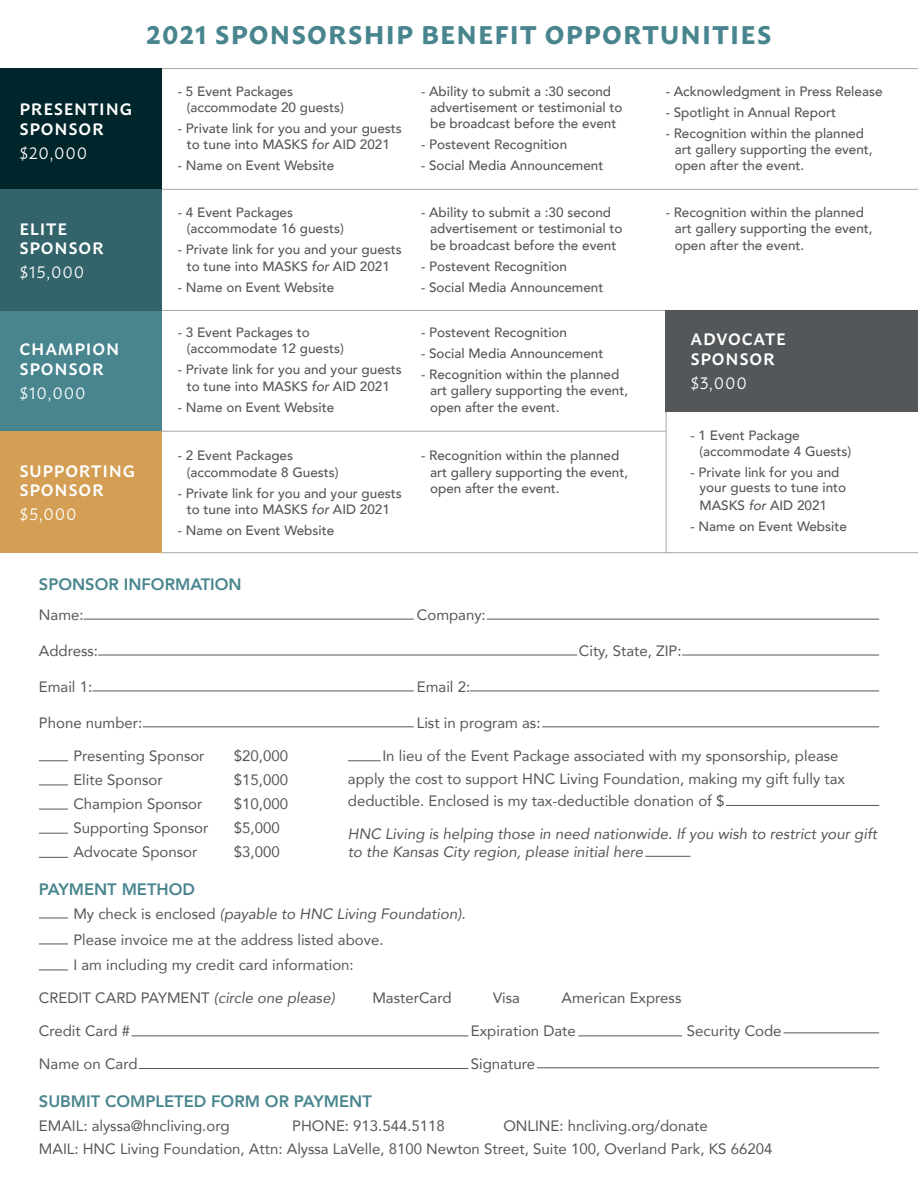
<style>
.page{position:relative;width:918px;height:1188px;background:#fff}
.page>*{position:absolute;margin:0;border:0;box-sizing:border-box;transform-origin:0 0}
.t1{font:700 25.5px "Macho";letter-spacing:.05em;color:#48858e}
.t2{font:600 16.5px/19.5px "Macho";letter-spacing:.05em;color:#fff}
.t3{font:800 16.5px "Avenir";color:#48858e}
.t4{font:16.5px "Macho";letter-spacing:.05em;color:#fff}
.t5{font:15px/22.5px "Avenir";color:#54575a}
.t6{font:italic 15px/18px "Avenir";color:#54575a}
.t7{font:500 13.5px/16.2px "Avenir";color:#54575a}
.s1{font-style:italic}
</style>
<div class="page">
<hr style="left:157px;top:68px;width:761px;height:1px;background:#a7a7a8">
<hr style="left:157px;top:189px;width:761px;height:1px;background:#a7a7a8">
<hr style="left:157px;top:310px;width:761px;height:1px;background:#a7a7a8">
<hr style="left:151px;top:431px;width:515px;height:1px;background:#a7a7a8">
<hr style="left:162px;top:552px;width:756px;height:1px;background:#a7a7a8">
<svg style="left:39px;top:918px;width:29px;height:1px"></svg>
<svg style="left:39px;top:944px;width:29px;height:1px"></svg>
<svg style="left:39px;top:970px;width:29px;height:1px"></svg>
<hr style="left:132px;top:1036px;width:336px;height:1px;background:#54575a">
<hr style="left:578px;top:1036px;width:104px;height:1px;background:#54575a">
<hr style="left:784px;top:1033px;width:95px;height:1px;background:#54575a">
<hr style="left:139px;top:1068px;width:329px;height:1px;background:#54575a">
<hr style="left:537px;top:1067px;width:342px;height:1px;background:#54575a">
<hr style="left:84px;top:619px;width:330px;height:1px;background:#54575a">
<hr style="left:487px;top:619px;width:392px;height:1px;background:#54575a">
<hr style="left:98px;top:655px;width:479px;height:1px;background:#54575a">
<hr style="left:682px;top:655px;width:197px;height:1px;background:#54575a">
<hr style="left:92px;top:691px;width:322px;height:1px;background:#54575a">
<hr style="left:470px;top:691px;width:409px;height:1px;background:#54575a">
<hr style="left:143px;top:726px;width:271px;height:1px;background:#54575a">
<hr style="left:542px;top:726px;width:337px;height:1px;background:#54575a">
<div style="left:0;top:68px;width:162px;height:122px;background:#00262c"></div>
<div style="left:0;top:310px;width:162px;height:122px;background:#48858e"></div>
<div style="left:0;top:189px;width:162px;height:122px;background:#34646b"></div>
<div style="left:0;top:432px;width:162px;height:121px;background:#d49f54"></div>
<hr style="left:666px;top:406px;width:1px;height:147px;background:#a7a7a8">
<div style="left:666px;top:310px;width:252px;height:101px;background:#54575a"></div>
<svg style="left:39px;top:760px;width:29px;height:1px"></svg>
<svg style="left:39px;top:785px;width:29px;height:1px"></svg>
<svg style="left:39px;top:809px;width:29px;height:1px"></svg>
<svg style="left:39px;top:833px;width:29px;height:1px"></svg>
<svg style="left:39px;top:857px;width:29px;height:1px"></svg>
<hr style="left:348px;top:760px;width:33px;height:1px;background:#54575a">
<hr style="left:726px;top:805px;width:153px;height:1px;background:#54575a">
<hr style="left:645px;top:856px;width:45px;height:1px;background:#54575a">
<p class="t1" style="left:147px;top:12px;width:626px">2021 SPONSORSHIP BENEFIT OPPORTUNITIES</p>
<p class="t2" style="left:20px;top:98px;width:114px">PRESENTING<br>SPONSOR</p>
<p class="t4" style="left:20px;top:139px;width:69px">$20,000</p>
<p class="t2" style="left:20px;top:217px;width:86px">ELITE<br>SPONSOR</p>
<p class="t4" style="left:20px;top:258px;width:66px">$15,000</p>
<p class="t2" style="left:20px;top:338px;width:101px">CHAMPION<br>SPONSOR</p>
<p class="t4" style="left:20px;top:379px;width:68px">$10,000</p>
<p class="t2" style="left:20px;top:460px;width:117px">SUPPORTING<br>SPONSOR</p>
<p class="t4" style="left:20px;top:500px;width:59px">$5,000</p>
<p class="t7" style="left:187px;top:82px;width:159px;text-indent:-9px">- 5 Event Packages (accommodate 20 guests)</p>
<p class="t7" style="left:178px;top:119px;width:226px;text-align:center">- Private link for you and your guests to tune into MASKS <span class="s1">for</span> AID 2021</p>
<p class="t7" style="left:178px;top:156px;width:158px">- Name on Event Website</p>
<p class="t7" style="left:187px;top:204px;width:159px;text-indent:-9px">- 4 Event Packages (accommodate 16 guests)</p>
<p class="t7" style="left:178px;top:241px;width:226px;text-align:center">- Private link for you and your guests to tune into MASKS <span class="s1">for</span> AID 2021</p>
<p class="t7" style="left:178px;top:278px;width:158px">- Name on Event Website</p>
<p class="t7" style="left:187px;top:324px;width:159px;text-indent:-9px">- 3 Event Packages to (accommodate 12 guests)</p>
<p class="t7" style="left:178px;top:361px;width:226px;text-align:center">- Private link for you and your guests to tune into MASKS <span class="s1">for</span> AID 2021</p>
<p class="t7" style="left:178px;top:398px;width:158px">- Name on Event Website</p>
<p class="t7" style="left:187px;top:447px;width:153px;text-indent:-9px">- 2 Event Packages (accommodate 8 Guests)</p>
<p class="t7" style="left:178px;top:484px;width:226px;text-align:center">- Private link for you and your guests to tune into MASKS <span class="s1">for</span> AID 2021</p>
<p class="t7" style="left:178px;top:521px;width:158px">- Name on Event Website</p>
<p class="t7" style="left:430px;top:82px;width:194px;text-indent:-9px">- Ability to submit a :30 second advertisement or testimonial to be broadcast before the event</p>
<p class="t7" style="left:421px;top:135px;width:148px">- Postevent Recognition</p>
<p class="t7" style="left:421px;top:156px;width:184px">- Social Media Announcement</p>
<p class="t7" style="left:430px;top:204px;width:194px;text-indent:-9px">- Ability to submit a :30 second advertisement or testimonial to be broadcast before the event</p>
<p class="t7" style="left:421px;top:257px;width:148px">- Postevent Recognition</p>
<p class="t7" style="left:421px;top:278px;width:184px">- Social Media Announcement</p>
<p class="t7" style="left:421px;top:324px;width:148px">- Postevent Recognition</p>
<p class="t7" style="left:421px;top:345px;width:184px">- Social Media Announcement</p>
<p class="t7" style="left:430px;top:366px;width:200px;text-indent:-9px">- Recognition within the planned art gallery supporting the event, open after the event.</p>
<p class="t7" style="left:430px;top:447px;width:200px;text-indent:-9px">- Recognition within the planned art gallery supporting the event, open after the event.</p>
<p class="t7" style="left:666px;top:82px;width:218px">- Acknowledgment in Press Release</p>
<p class="t7" style="left:666px;top:103px;width:172px">- Spotlight in Annual Report</p>
<p class="t7" style="left:675px;top:124px;width:200px;text-indent:-9px">- Recognition within the planned art gallery supporting the event, open after the event.</p>
<p class="t7" style="left:675px;top:204px;width:200px;text-indent:-9px">- Recognition within the planned art gallery supporting the event, open after the event.</p>
<p class="t2" style="left:690px;top:328px;width:97px">ADVOCATE<br>SPONSOR</p>
<p class="t4" style="left:690px;top:369px;width:58px">$3,000</p>
<p class="t7" style="left:699px;top:427px;width:153px;text-indent:-9px">- 1 Event Package (accommodate 4 Guests)</p>
<p class="t7" style="left:699px;top:464px;width:148px;line-height:15px;text-indent:-9px">- Private link for you and your guests to tune into</p>
<p class="t7" style="left:699px;top:497px;width:129px">MASKS <span class="s1">for</span> AID 2021</p>
<p class="t7" style="left:690px;top:518px;width:158px">- Name on Event Website</p>
<p class="t3" style="left:39px;top:571px;width:204px">SPONSOR INFORMATION</p>
<p class="t5" style="left:39px;top:603px;width:46px">Name:</p>
<p class="t5" style="left:417px;top:603px;width:70px">Company:</p>
<p class="t5" style="left:39px;top:639px;width:61px">Address:</p>
<p class="t5" style="left:579px;top:639px;width:104px">City, State, ZIP:</p>
<p class="t5" style="left:39px;top:675px;width:55px">Email 1:</p>
<p class="t5" style="left:417px;top:675px;width:55px">Email 2:</p>
<p class="t5" style="left:39px;top:711px;width:105px">Phone number:</p>
<p class="t5" style="left:417px;top:711px;width:125px">List in program as:</p>
<p class="t5" style="left:73px;top:744px;width:133px">Presenting Sponsor</p>
<p class="t5" style="left:234px;top:744px;width:56px">$20,000</p>
<p class="t5" style="left:73px;top:768px;width:91px">Elite Sponsor</p>
<p class="t5" style="left:234px;top:768px;width:56px">$15,000</p>
<p class="t5" style="left:73px;top:792px;width:130px">Champion Sponsor</p>
<p class="t5" style="left:234px;top:792px;width:56px">$10,000</p>
<p class="t5" style="left:73px;top:816px;width:137px">Supporting Sponsor</p>
<p class="t5" style="left:234px;top:816px;width:47px">$5,000</p>
<p class="t5" style="left:73px;top:840px;width:126px">Advocate Sponsor</p>
<p class="t5" style="left:234px;top:840px;width:47px">$3,000</p>
<p class="t3" style="left:39px;top:876px;width:158px">PAYMENT METHOD</p>
<p class="t5" style="left:348px;top:744px;width:499px;text-indent:34px">In lieu of the Event Package associated with my sponsorship, please apply the cost to support HNC Living Foundation, making my gift fully tax deductible. Enclosed is my tax-deductible donation of $</p>
<p class="t6" style="left:348px;top:824px;width:531px">HNC Living is helping those in need nationwide. If you wish to restrict your gift to the Kansas City region, please initial here</p>
<p class="t5" style="left:73px;top:901px;width:394px;line-height:25.5px">My check is enclosed <span class="s1">(payable to HNC Living Foundation).<br></span>Please invoice me at the address listed above.<br>I am including my credit card information:</p>
<p class="t5" style="left:39px;top:986px;width:297px">CREDIT CARD PAYMENT <span class="s1">(circle one please)</span></p>
<p class="t5" style="left:372px;top:986px;width:81px">MasterCard</p>
<p class="t5" style="left:493px;top:986px;width:28px">Visa</p>
<p class="t5" style="left:562px;top:986px;width:121px">American Express</p>
<p class="t5" style="left:39px;top:1019px;width:93px">Credit Card #</p>
<p class="t5" style="left:471px;top:1019px;width:107px">Expiration Date</p>
<p class="t5" style="left:687px;top:1019px;width:96px">Security Code</p>
<p class="t5" style="left:39px;top:1052px;width:100px">Name on Card</p>
<p class="t5" style="left:471px;top:1052px;width:66px">Signature</p>
<p class="t3" style="left:39px;top:1089px;width:335px">SUBMIT COMPLETED FORM OR PAYMENT</p>
<p class="t5" style="left:39px;top:1115px;width:192px">EMAIL: alyssa@hncliving.org</p>
<p class="t5" style="left:292px;top:1115px;width:154px">PHONE: 913.544.5118</p>
<p class="t5" style="left:39px;top:1115px;width:735px;text-indent:465px">ONLINE: hncliving.org/donate<br>MAIL: HNC Living Foundation, Attn: Alyssa LaVelle, 8100 Newton Street, Suite 100, Overland Park, KS 66204</p>
</div>
